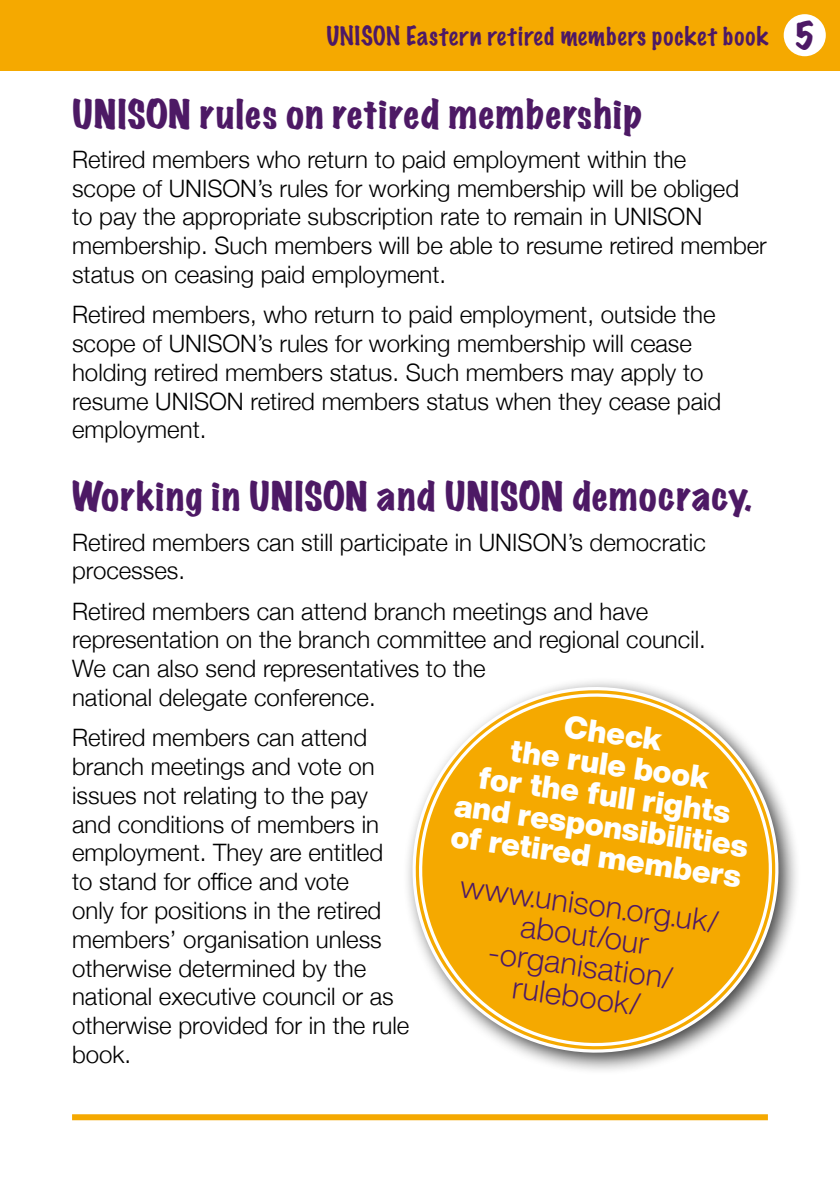
<style>
.page{position:relative;width:840px;height:1191px;background:#fff}
.page>*{position:absolute;margin:0;border:0;box-sizing:border-box;transform-origin:0 0}
.t1{font:expanded 36px "Marker Felt";letter-spacing:.035em;color:#4d1965}
.t2{font:900 31px/31px "Helvetica Now Display";color:#fff;text-align:center}
.t3{font:300 31px/31px "Helvetica Now Display";color:#4d1965;text-align:center}
.t4{font:300 24px/28.8px "Helvetica Neue";color:#000}
.t5{font:100 24px "Marker Felt";letter-spacing:.04em;color:#4d1965}
.s1{font-weight:400;font-stretch:expanded;font-size:32.2px}
</style>
<div class="page">
<div style="left:0;top:0;width:839px;height:70px;background:#f5a900"></div>
<div style="left:783px;top:14px;width:42px;height:42px;background:#fff;border-radius:50%"></div>
<div style="left:72px;top:1114px;width:695px;height:6px;background:#f5a900"></div>
<div style="left:402px;top:676px;width:399px;height:399px;background:#000;opacity:.75"></div>
<svg style="left:405px;top:676px;width:380px;height:387px"></svg>
<svg style="left:412px;top:679px;width:366px;height:377px"></svg>
<p class="t5" style="left:326px;top:17px;width:490px">UNISON Eastern retired members pocket book <span class="s1">5</span></p>
<h1 class="t1" style="left:72px;top:85px;width:571px">UNISON rules on retired membership</h1>
<p class="t4" style="left:72px;top:143px;width:696px">Retired members who return to paid employment within the<br>scope of UNISON’s rules for working membership will be obliged<br>to pay the appropriate subscription rate to remain in UNISON membership. Such members will be able to resume retired member status on ceasing paid employment.</p>
<p class="t4" style="left:72px;top:298px;width:650px">Retired members, who return to paid employment, outside the scope of UNISON’s rules for working membership will cease holding retired members status. Such members may apply to resume UNISON retired members status when they cease paid employment.</p>
<h1 class="t1" style="left:72px;top:468px;width:680px">Working in UNISON and UNISON democracy.</h1>
<p class="t4" style="left:72px;top:526px;width:635px">Retired members can still participate in UNISON’s democratic processes.</p>
<p class="t4" style="left:72px;top:595px;width:635px">Retired members can attend branch meetings and have representation on the branch committee and regional council.<br>We can also send representatives to the<br>national delegate conference.</p>
<p class="t4" style="left:72px;top:721px;width:338px">Retired members can attend branch meetings and vote on issues not relating to the pay and conditions of members in employment. They are entitled to stand for office and vote<br>only for positions in the retired members’ organisation unless otherwise determined by the national executive council or as otherwise provided for in the rule book.</p>
<p class="t2" style="left:470px;top:697px;width:297px;rotate:8deg">Check<br>the rule book<br>for the full rights and responsibilities of retired members</p>
<p class="t3" style="left:462px;top:870px;width:262px;rotate:8deg">www.unison.org.uk/ about/our -organisation/ rulebook/</p>
</div>
